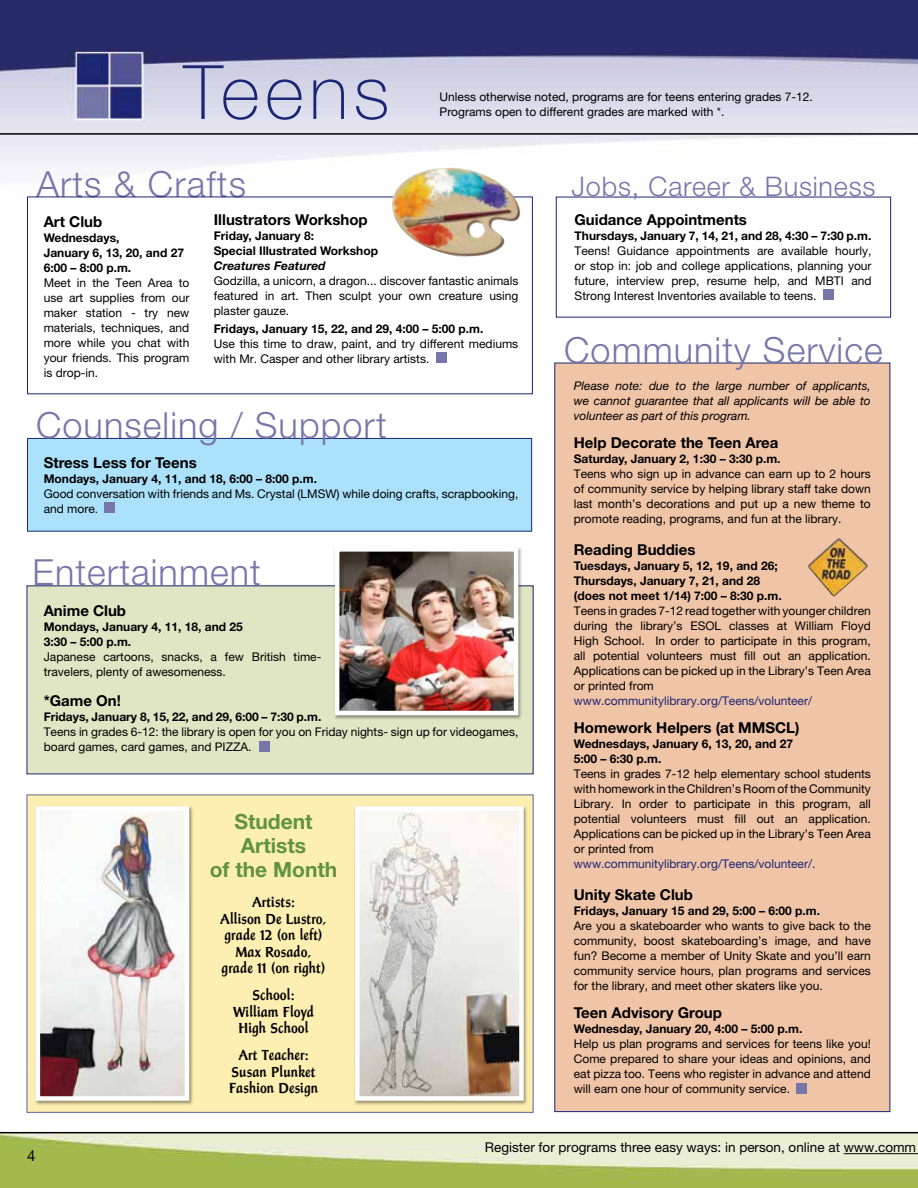
<style>
.page{position:relative;width:918px;height:1188px;background:#fff}
.page>*{position:absolute;margin:0;border:0;box-sizing:border-box;transform-origin:0 0}
.t1{font:100 75px "Helvetica Neue";letter-spacing:.07em;color:#1c2674}
.t2{font:300 36px "Helvetica Neue";letter-spacing:.03em;color:#7776aa}
.t3{font:300 27px "Helvetica Neue";letter-spacing:.03em;color:#7776aa}
.t4{font:700 21px/24px "Helvetica Neue";color:#609340;text-align:center}
.t5{font:700 15px "Helvetica Neue";color:#000}
.t6{font:15px/16.5px "Champers Let Plain";color:#000;text-align:center}
.t7{font:15px "Helvetica Neue";color:#000}
.t8{font:13.5px "Helvetica Neue";color:#000}
.t9{font:12px/15px "Helvetica Neue";color:#000;text-align:justify}
.t10{font:700 12px/15px "Helvetica Neue";color:#000}
.t11{font:italic 12px/15px "Helvetica Neue";color:#000;text-align:justify}
.t12{font:12px "Helvetica Neue";color:#1c2674}
.t13{font:italic 700 12px "Helvetica Neue";color:#000}
</style>
<div class="page">
<img style="left:0;top:1133px;width:918px;height:55px">
<img style="left:0;top:0;width:918px;height:211px">
<hr style="left:0;top:1132px;width:918px;height:1px;background:#000">
<hr style="left:0;top:133px;width:918px;height:2px;background:#000">
<hr style="left:844px;top:1153px;width:74px;height:1px;background:#000">
<div style="left:27px;top:438px;width:505px;height:94px;background:#abe1fa;border:1px solid #1c2674"></div>
<div style="left:27px;top:586px;width:506px;height:188px;background:#e0e5c4"></div>
<div style="left:27px;top:197px;width:506px;height:197px;border:1px solid #1c2674"></div>
<div style="left:105px;top:503px;width:10px;height:10px;background:#7776aa"></div>
<div style="left:259px;top:741px;width:10px;height:10px;background:#7776aa"></div>
<div style="left:334px;top:547px;width:189px;height:174px;background:#000;opacity:.4"></div>
<img style="left:340px;top:552px;width:173px;height:158px">
<div style="left:335px;top:547px;width:183px;height:168px;border:4px solid #fff"></div>
<div style="left:823px;top:290px;width:10px;height:10px;background:#7776aa"></div>
<div style="left:554px;top:363px;width:336px;height:749px;background:#f0c4a7"></div>
<div style="left:797px;top:1083px;width:10px;height:10px;background:#7776aa"></div>
<img style="left:391px;top:168px;width:137px;height:89px">
<div style="left:27px;top:795px;width:507px;height:318px;background:#fdeeb2"></div>
<div style="left:34px;top:806px;width:160px;height:300px;background:#000;opacity:.4"></div>
<img style="left:41px;top:811px;width:143px;height:285px">
<div style="left:36px;top:806px;width:153px;height:295px;border:4px solid #fff"></div>
<div style="left:354px;top:806px;width:174px;height:300px;background:#000;opacity:.4"></div>
<img style="left:360px;top:811px;width:159px;height:285px">
<div style="left:355px;top:806px;width:169px;height:295px;border:4px solid #fff"></div>
<div style="left:436px;top:353px;width:10px;height:10px;background:#7776aa"></div>
<img style="left:808px;top:538px;width:60px;height:59px">
<h1 class="t1" style="left:184px;top:49px;width:207px">Teens</h1>
<h2 class="t2" style="left:36px;top:163px;width:211px">Arts &amp; Crafts</h2>
<p class="t9" style="left:440px;top:89px;width:375px">Unless otherwise noted, programs are for teens entering grades 7-12.<br>Programs open to different grades are marked with *.</p>
<h3 class="t3" style="left:572px;top:170px;width:305px">Jobs, Career &amp; Business</h3>
<p class="t5" style="left:44px;top:213px;width:60px">Art Club</p>
<p class="t10" style="left:44px;top:230px;width:142px">Wednesdays,<br>January 6, 13, 20, and 27<br>6:00 – 8:00 p.m.</p>
<p class="t9" style="left:44px;top:276px;width:147px">Meet in the Teen Area to use art supplies from our maker station - try new materials, techniques, and more while you chat with your friends. This program is drop-in.</p>
<p class="t5" style="left:214px;top:210px;width:155px">Illustrators Workshop</p>
<p class="t10" style="left:214px;top:228px;width:166px">Friday, January 8:<br>Special Illustrated Workshop</p>
<p class="t13" style="left:214px;top:258px;width:113px">Creatures Featured</p>
<p class="t9" style="left:214px;top:273px;width:306px">Godzilla, a unicorn, a dragon... discover fantastic animals featured in art. Then sculpt your own creature using plaster gauze.</p>
<p class="t10" style="left:214px;top:321px;width:271px">Fridays, January 15, 22, and 29, 4:00 – 5:00 p.m.</p>
<p class="t9" style="left:214px;top:336px;width:306px">Use this time to draw, paint, and try different mediums with Mr. Casper and other library artists.</p>
<h2 class="t2" style="left:36px;top:403px;width:352px">Counseling / Support</h2>
<p class="t5" style="left:44px;top:453px;width:155px">Stress Less for Teens</p>
<p class="t10" style="left:44px;top:471px;width:275px">Mondays, January 4, 11, and 18, 6:00 – 8:00 p.m.</p>
<p class="t9" style="left:44px;top:486px;width:476px">Good conversation with friends and Ms. Crystal (LMSW) while doing crafts, scrapbooking, and more.</p>
<h2 class="t2" style="left:33px;top:551px;width:230px">Entertainment</h2>
<p class="t5" style="left:44px;top:602px;width:84px">Anime Club</p>
<p class="t10" style="left:44px;top:619px;width:201px">Mondays, January 4, 11, 18, and 25<br>3:30 – 5:00 p.m.</p>
<p class="t9" style="left:44px;top:649px;width:279px">Japanese cartoons, snacks, a few British time&shy;travelers, plenty of awesomeness.</p>
<p class="t5" style="left:44px;top:692px;width:79px">*Game On!</p>
<p class="t10" style="left:44px;top:709px;width:279px">Fridays, January 8, 15, 22, and 29, 6:00 – 7:30 p.m.</p>
<p class="t9" style="left:44px;top:724px;width:476px">Teens in grades 6-12: the library is open for you on Friday nights- sign up for videogames, board games, card games, and PIZZA.</p>
<h3 class="t4" style="left:210px;top:809px;width:129px">Student<br>Artists<br>of the Month</h3>
<p class="t6" style="left:220px;top:894px;width:108px">Artists:<br>Allison De Lustro, grade 12 (on left)<br>Max Rosado, grade 11 (on right)</p>
<p class="t6" style="left:233px;top:987px;width:82px">School:<br>William Floyd<br>High School</p>
<p class="t6" style="left:229px;top:1047px;width:91px">Art Teacher:<br>Susan Plunket<br>Fashion Design</p>
<p class="t5" style="left:575px;top:210px;width:174px">Guidance Appointments</p>
<p class="t10" style="left:575px;top:228px;width:298px">Thursdays, January 7, 14, 21, and 28, 4:30 – 7:30 p.m.</p>
<p class="t9" style="left:575px;top:243px;width:299px">Teens! Guidance appointments are available hourly, or stop in: job and college applications, planning your future, interview prep, resume help, and MBTI and Strong Interest Inventories available to teens.</p>
<h2 class="t2" style="left:564px;top:329px;width:320px">Community Service</h2>
<p class="t11" style="left:574px;top:378px;width:299px">Please note: due to the large number of applicants, we cannot guarantee that all applicants will be able to volunteer as part of this program.</p>
<p class="t5" style="left:574px;top:434px;width:206px">Help Decorate the Teen Area</p>
<p class="t10" style="left:574px;top:451px;width:208px">Saturday, January 2, 1:30 – 3:30 p.m.</p>
<p class="t9" style="left:574px;top:466px;width:299px">Teens who sign up in advance can earn up to 2 hours of community service by helping library staff take down last month’s decorations and put up a new theme to promote reading, programs, and fun at the library.</p>
<p class="t5" style="left:574px;top:540px;width:123px">Reading Buddies</p>
<p class="t10" style="left:574px;top:558px;width:210px">Tuesdays, January 5, 12, 19, and 26;<br>Thursdays, January 7, 21, and 28 (does not meet 1/14) 7:00 – 8:30 p.m.</p>
<p class="t9" style="left:574px;top:603px;width:299px">Teens in grades 7-12 read together with younger children during the library’s ESOL classes at William Floyd High School. In order to participate in this program, all potential volunteers must fill out an application.<br>Applications can be picked up in the Library’s Teen Area or printed from</p>
<p class="t12" style="left:574px;top:693px;width:240px">www.communitylibrary.org/Teens/volunteer/</p>
<p class="t5" style="left:574px;top:719px;width:227px">Homework Helpers (at MMSCL)</p>
<p class="t10" style="left:574px;top:736px;width:221px">Wednesdays, January 6, 13, 20, and 27<br>5:00 – 6:30 p.m.</p>
<p class="t9" style="left:574px;top:766px;width:299px">Teens in grades 7-12 help elementary school students with homework in the Children’s Room of the Community Library. In order to participate in this program, all potential volunteers must fill out an application.<br>Applications can be picked up in the Library’s Teen Area or printed from</p>
<p class="t12" style="left:574px;top:857px;width:243px">www.communitylibrary.org/Teens/volunteer/.</p>
<p class="t5" style="left:574px;top:885px;width:121px">Unity Skate Club</p>
<p class="t10" style="left:574px;top:903px;width:248px">Fridays, January 15 and 29, 5:00 – 6:00 p.m.</p>
<p class="t9" style="left:574px;top:918px;width:299px">Are you a skateboarder who wants to give back to the community, boost skateboarding’s image, and have fun? Become a member of Unity Skate and you’ll earn community service hours, plan programs and services for the library, and meet other skaters like you.</p>
<p class="t5" style="left:574px;top:1004px;width:150px">Teen Advisory Group</p>
<p class="t10" style="left:574px;top:1021px;width:230px">Wednesday, January 20, 4:00 – 5:00 p.m.</p>
<p class="t9" style="left:574px;top:1036px;width:298px">Help us plan programs and services for teens like you!<br>Come prepared to share your ideas and opinions, and eat pizza too. Teens who register in advance and attend will earn one hour of community service.</p>
<p class="t7" style="left:27px;top:1147px;width:10px">4</p>
<p class="t8" style="left:485px;top:1139px;width:433px">Register for programs three easy ways: in person, online at www.comm</p>
</div>
